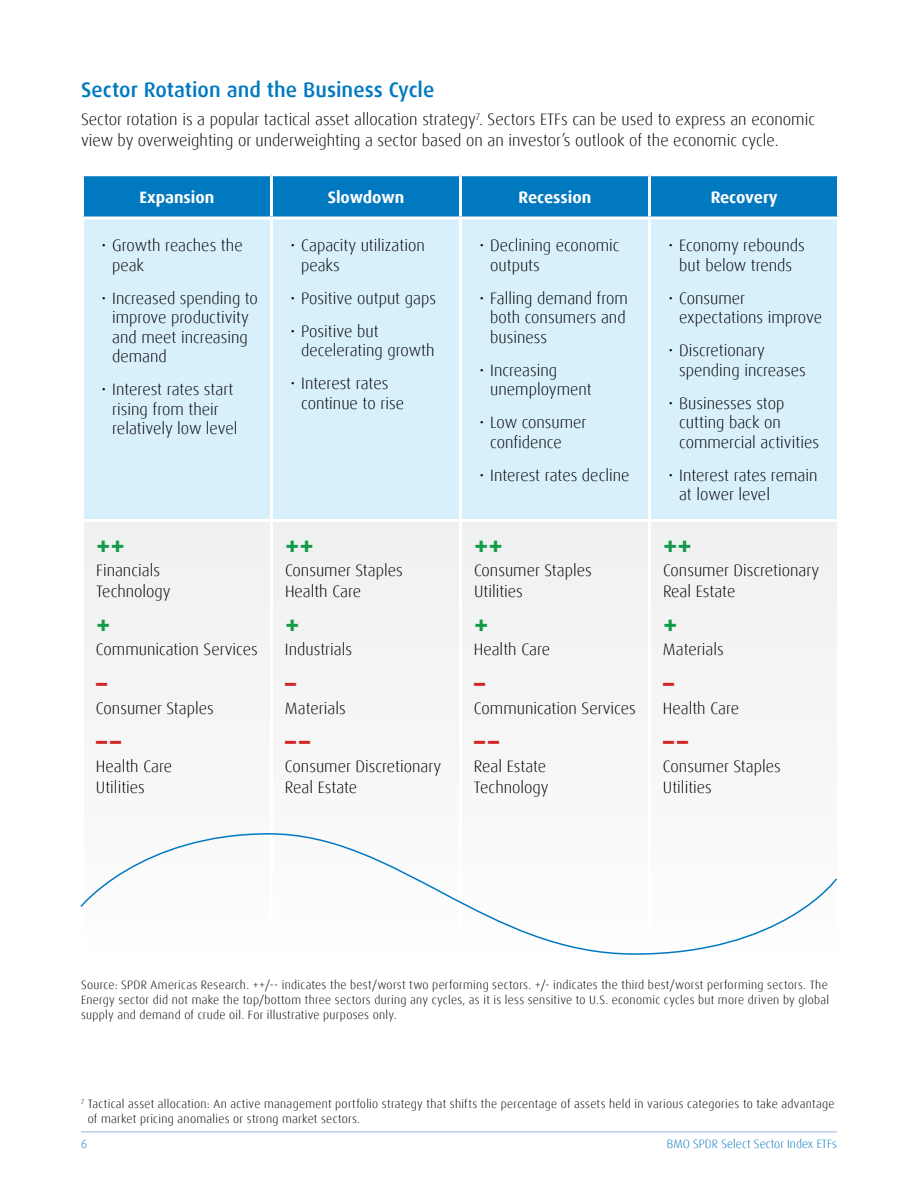
<style>
.page{position:relative;width:918px;height:1188px;background:#fff}
.page>*{position:absolute;margin:0;border:0;box-sizing:border-box;transform-origin:0 0}
.t1{font:700 27px "Dax Pro";color:#129b48}
.t2{font:700 27px "Dax Pro";color:#d02427}
.t3{font:500 21px "Dax Pro";letter-spacing:.005em;color:#0079c1}
.t4{font:300 16.5px/19.5px "Dax Pro";color:#000}
.Column_Heading_-_Centre{font:700 16.5px "Dax Pro";color:#fff}
.source{font:300 12px/15px "Dax Pro";letter-spacing:.025em;color:#000}
.footnote{font:300 12px/14.4px "Dax Pro";letter-spacing:.025em;color:#000}
.t5{font:300 12px "Dax Pro";color:#0079c1}
</style>
<div class="page">
<hr style="left:81px;top:1132px;width:756px;height:1px;background:#95b9e2">
<div style="left:84px;top:176px;width:753px;height:41px;background:#0079c1"></div>
<div style="left:84px;top:220px;width:753px;height:299px;background:#d8f0fc"></div>
<div style="left:84px;top:522px;width:753px;height:173px;background:#f2f3f3"></div>
<hr style="left:270px;top:176px;width:3px;height:41px;background:#fff">
<hr style="left:459px;top:176px;width:3px;height:41px;background:#fff">
<hr style="left:648px;top:176px;width:3px;height:41px;background:#fff">
<hr style="left:270px;top:220px;width:3px;height:299px;background:#fff">
<hr style="left:459px;top:220px;width:3px;height:299px;background:#fff">
<hr style="left:648px;top:220px;width:3px;height:299px;background:#fff">
<hr style="left:270px;top:522px;width:3px;height:440px;background:#fff">
<hr style="left:459px;top:522px;width:3px;height:440px;background:#fff">
<hr style="left:648px;top:522px;width:3px;height:440px;background:#fff">
<svg style="left:80px;top:833px;width:757px;height:122px"></svg>
<h4 class="t3" style="left:81px;top:77px;width:355px">Sector Rotation and the Business Cycle</h4>
<p class="t4" style="left:81px;top:109px;width:736px;line-height:21px">Sector rotation is a popular tactical asset allocation strategy<sup>7</sup>. Sectors ETFs can be used to express an economic view by overweighting or underweighting a sector based on an investor’s outlook of the economic cycle.</p>
<p class="Column_Heading_-_Centre" style="left:140px;top:186px;width:76px">Expansion</p>
<p class="Column_Heading_-_Centre" style="left:328px;top:186px;width:78px">Slowdown</p>
<p class="Column_Heading_-_Centre" style="left:519px;top:186px;width:74px">Recession</p>
<p class="Column_Heading_-_Centre" style="left:711px;top:186px;width:69px">Recovery</p>
<p class="t4" style="left:112px;top:236px;width:132px;text-indent:-11px">• Growth reaches the peak</p>
<p class="t4" style="left:112px;top:288px;width:147px;text-indent:-11px">• Increased spending to improve productivity and meet increasing demand</p>
<p class="t4" style="left:112px;top:380px;width:127px;text-indent:-11px">• Interest rates start rising from their relatively low level</p>
<p class="t4" style="left:301px;top:236px;width:125px;text-indent:-11px">• Capacity utilization peaks</p>
<p class="t4" style="left:290px;top:288px;width:147px">• Positive output gaps</p>
<p class="t4" style="left:301px;top:321px;width:135px;text-indent:-11px">• Positive but decelerating growth</p>
<p class="t4" style="left:301px;top:374px;width:104px;text-indent:-11px">• Interest rates continue to rise</p>
<p class="t4" style="left:490px;top:236px;width:131px;text-indent:-11px">• Declining economic outputs</p>
<p class="t4" style="left:490px;top:288px;width:139px;text-indent:-11px">• Falling demand from both consumers and business</p>
<p class="t4" style="left:490px;top:360px;width:103px;text-indent:-11px">• Increasing unemployment</p>
<p class="t4" style="left:490px;top:413px;width:98px;text-indent:-11px">• Low consumer confidence</p>
<p class="t4" style="left:479px;top:465px;width:152px">• Interest rates decline</p>
<p class="t4" style="left:668px;top:236px;width:138px;text-align:center">• Economy rebounds but below trends</p>
<p class="t4" style="left:679px;top:288px;width:144px;text-indent:-11px">• Consumer expectations improve</p>
<p class="t4" style="left:679px;top:341px;width:128px;text-indent:-11px">• Discretionary spending increases</p>
<p class="t4" style="left:679px;top:393px;width:141px;text-indent:-11px">• Businesses stop cutting back on commercial activities</p>
<p class="t4" style="left:679px;top:465px;width:140px;text-indent:-11px">• Interest rates remain at lower level</p>
<p class="t1" style="left:96px;top:528px;width:30px">++</p>
<p class="t4" style="left:96px;top:560px;width:76px;line-height:21px">Financials<br>Technology</p>
<p class="t1" style="left:96px;top:608px;width:16px">+</p>
<p class="t4" style="left:96px;top:640px;width:163px">Communication Services</p>
<p class="t2" style="left:96px;top:666px;width:13px">–</p>
<p class="t4" style="left:96px;top:698px;width:119px">Consumer Staples</p>
<p class="t2" style="left:96px;top:724px;width:27px">––</p>
<p class="t4" style="left:96px;top:756px;width:78px;line-height:21px">Health Care<br>Utilities</p>
<p class="t1" style="left:285px;top:528px;width:30px">++</p>
<p class="t4" style="left:285px;top:560px;width:119px;line-height:21px">Consumer Staples<br>Health Care</p>
<p class="t1" style="left:285px;top:608px;width:16px">+</p>
<p class="t4" style="left:285px;top:640px;width:69px">Industrials</p>
<p class="t2" style="left:285px;top:666px;width:13px">–</p>
<p class="t4" style="left:285px;top:698px;width:62px">Materials</p>
<p class="t2" style="left:285px;top:724px;width:27px">––</p>
<p class="t4" style="left:285px;top:756px;width:158px;line-height:21px">Consumer Discretionary<br>Real Estate</p>
<p class="t1" style="left:474px;top:528px;width:30px">++</p>
<p class="t4" style="left:474px;top:560px;width:119px;line-height:21px">Consumer Staples<br>Utilities</p>
<p class="t1" style="left:474px;top:608px;width:16px">+</p>
<p class="t4" style="left:474px;top:640px;width:78px">Health Care</p>
<p class="t2" style="left:474px;top:666px;width:13px">–</p>
<p class="t4" style="left:474px;top:698px;width:163px">Communication Services</p>
<p class="t2" style="left:474px;top:724px;width:27px">––</p>
<p class="t4" style="left:474px;top:756px;width:76px;line-height:21px">Real Estate<br>Technology</p>
<p class="t1" style="left:663px;top:528px;width:30px">++</p>
<p class="t4" style="left:663px;top:560px;width:158px;line-height:21px">Consumer Discretionary<br>Real Estate</p>
<p class="t1" style="left:663px;top:608px;width:16px">+</p>
<p class="t4" style="left:663px;top:640px;width:62px">Materials</p>
<p class="t2" style="left:663px;top:666px;width:13px">–</p>
<p class="t4" style="left:663px;top:698px;width:78px">Health Care</p>
<p class="t2" style="left:663px;top:724px;width:27px">––</p>
<p class="t4" style="left:663px;top:756px;width:119px;line-height:21px">Consumer Staples<br>Utilities</p>
<p class="source" style="left:81px;top:978px;width:750px">Source: SPDR Americas Research. ++/-- indicates the best/worst two performing sectors. +/- indicates the third best/worst performing sectors. The<br>Energy sector did not make the top/bottom three sectors during any cycles, as it is less sensitive to U.S. economic cycles but more driven by global supply and demand of crude oil. For illustrative purposes only.</p>
<p class="footnote" style="left:88px;top:1097px;width:748px;text-indent:-7px"><sup>7</sup> Tactical asset allocation: An active management portfolio strategy that shifts the percentage of assets held in various categories to take advantage of market pricing anomalies or strong market sectors.</p>
<p class="t5" style="left:81px;top:1136px;width:8px">6</p>
<p class="t5" style="left:667px;top:1136px;width:172px">BMO SPDR Select Sector Index ETFs</p>
</div>
